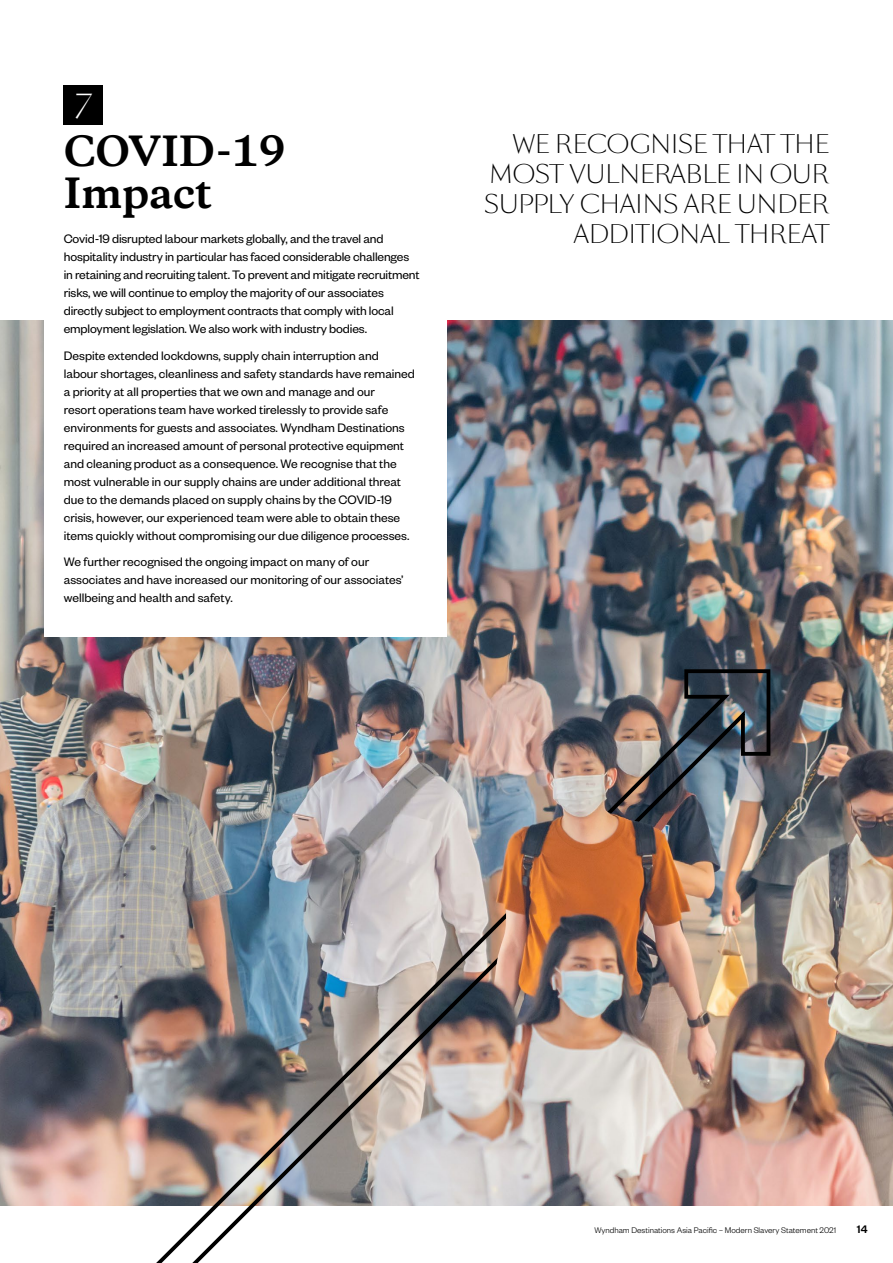
<style>
.page{position:relative;width:893px;height:1263px;background:#fff}
.page>*{position:absolute;margin:0;border:0;box-sizing:border-box;transform-origin:0 0}
.t1{font:700 39px/42px "Copernicus";color:#000}
.t2{font:300 32.4px "Sang Bleu Sans";color:#fff}
.t3{font:300 24px/30px "Sang Bleu Sans";color:#000;text-align:right}
.t4{font:13.5px/18px "Founders Grotesk";color:#000}
.t5{font:500 12px "Founders Grotesk";color:#000}
.t6{font:300 9px "Founders Grotesk";color:#000}
</style>
<div class="page">
<img style="left:0;top:320px;width:893px;height:886px">
<img style="left:0;top:668px;width:772px;height:595px">
<div style="left:44px;top:220px;width:402px;height:416px;background:#fff"></div>
<div style="left:64px;top:85px;width:39px;height:39px;background:#000"></div>
<img style="left:496px;top:811px;width:155px;height:157px">
<h2 class="t2" style="left:75px;top:84px;width:18px">7</h2>
<h1 class="t1" style="left:64px;top:131px;width:224px">COVID-19<br>Impact</h1>
<p class="t4" style="left:64px;top:229px;width:357px">Covid-19 disrupted labour markets globally, and the travel and hospitality industry in particular has faced considerable challenges in retaining and recruiting talent. To prevent and mitigate recruitment risks, we will continue to employ the majority of our associates directly subject to employment contracts that comply with local employment legislation. We also work with industry bodies.</p>
<p class="t4" style="left:64px;top:346px;width:353px">Despite extended lockdowns, supply chain interruption and labour shortages, cleanliness and safety standards have remained a priority at all properties that we own and manage and our<br>resort operations team have worked tirelessly to provide safe environments for guests and associates. Wyndham Destinations required an increased amount of personal protective equipment and cleaning product as a consequence. We recognise that the most vulnerable in our supply chains are under additional threat due to the demands placed on supply chains by the COVID-19 crisis, however, our experienced team were able to obtain these items quickly without compromising our due diligence processes.</p>
<p class="t4" style="left:64px;top:552px;width:341px">We further recognised the ongoing impact on many of our associates and have increased our monitoring of our associates’ wellbeing and health and safety.</p>
<h3 class="t3" style="left:484px;top:130px;width:346px">WE RECOGNISE THAT THE<br>MOST VULNERABLE IN OUR<br>SUPPLY CHAINS ARE UNDER<br>ADDITIONAL THREAT</h3>
<p class="t6" style="left:594px;top:1224px;width:243px">Wyndham Destinations Asia Pacific – Modern Slavery Statement 2021</p>
<p class="t5" style="left:857px;top:1222px;width:12px">14</p>
</div>
